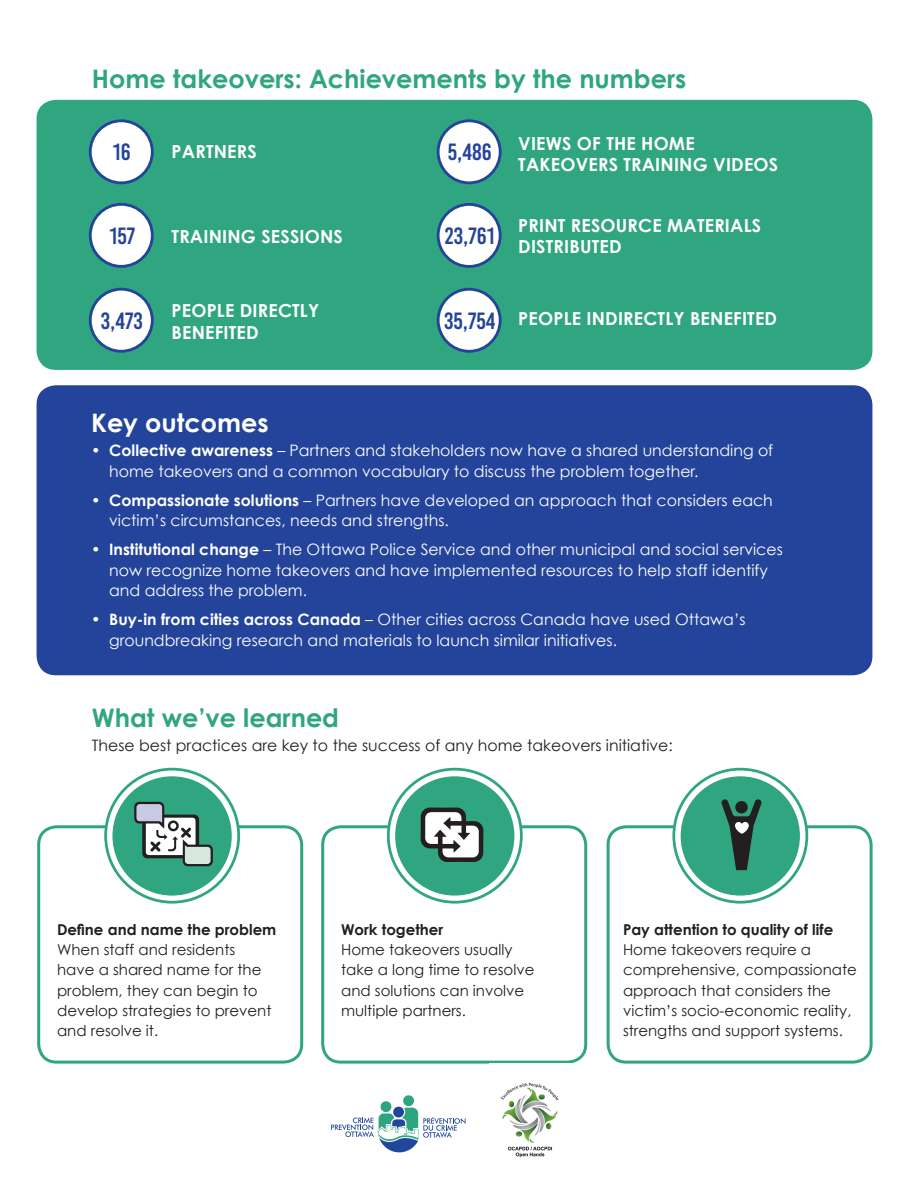
<style>
.page{position:relative;width:918px;height:1188px;background:#fff}
.page>*{position:absolute;margin:0;border:0;box-sizing:border-box;transform-origin:0 0}
.t1{font:700 25.5px "Century Gothic";color:#2fa67f}
.t2{font:700 25.5px "Century Gothic";color:#fff}
.t3{font:23.55px "Bebas Kai";color:#23449a}
.t4{font:700 18px/21.6px "Century Gothic";letter-spacing:.01em;color:#fff}
.t5{font:15.75px/20.2px "Century Gothic";color:#fff}
.t6{font:15.75px "Century Gothic";color:#231f20}
.t7{font:15px/20.2px "Century Gothic";color:#231f20}
.t8{font:700 15px "Century Gothic";color:#231f20}
.s1{font-weight:700}
</style>
<div class="page">
<div style="left:37px;top:825px;width:266px;height:239px;border:3px solid #2fa67f;border-radius:18px"></div>
<div style="left:321px;top:825px;width:266px;height:239px;border:3px solid #2fa67f;border-radius:18px"></div>
<div style="left:607px;top:825px;width:266px;height:239px;border:3px solid #2fa67f;border-radius:18px"></div>
<div style="left:37px;top:385px;width:835px;height:290px;background:#23449a;border-radius:19px"></div>
<div style="left:37px;top:100px;width:835px;height:270px;background:#2fa67f;border-radius:19px"></div>
<div style="left:90px;top:121px;width:62px;height:62px;background:#fff;border-radius:50%"></div>
<div style="left:89px;top:119px;width:65px;height:65px;border:3px solid #23449a;border-radius:50%"></div>
<div style="left:438px;top:121px;width:62px;height:62px;background:#fff;border-radius:50%"></div>
<div style="left:437px;top:119px;width:65px;height:65px;border:3px solid #23449a;border-radius:50%"></div>
<div style="left:90px;top:204px;width:62px;height:62px;background:#fff;border-radius:50%"></div>
<div style="left:89px;top:203px;width:65px;height:65px;border:3px solid #23449a;border-radius:50%"></div>
<div style="left:438px;top:204px;width:62px;height:62px;background:#fff;border-radius:50%"></div>
<div style="left:437px;top:203px;width:65px;height:65px;border:3px solid #23449a;border-radius:50%"></div>
<div style="left:90px;top:289px;width:62px;height:62px;background:#fff;border-radius:50%"></div>
<div style="left:89px;top:288px;width:65px;height:65px;border:3px solid #23449a;border-radius:50%"></div>
<div style="left:438px;top:289px;width:62px;height:62px;background:#fff;border-radius:50%"></div>
<div style="left:437px;top:288px;width:65px;height:65px;border:3px solid #23449a;border-radius:50%"></div>
<svg style="left:106px;top:769px;width:133px;height:133px"></svg>
<div style="left:104px;top:768px;width:136px;height:136px;border:3px solid #2fa67f;border-radius:50%"></div>
<div style="left:112px;top:776px;width:120px;height:120px;background:#2fa67f;border-radius:50%"></div>
<svg style="left:134px;top:802px;width:79px;height:64px"></svg>
<svg style="left:388px;top:769px;width:133px;height:133px"></svg>
<div style="left:387px;top:768px;width:136px;height:136px;border:3px solid #2fa67f;border-radius:50%"></div>
<div style="left:395px;top:776px;width:119px;height:120px;background:#2fa67f;border-radius:50%"></div>
<svg style="left:674px;top:769px;width:133px;height:133px"></svg>
<div style="left:672px;top:768px;width:136px;height:136px;border:3px solid #2fa67f;border-radius:50%"></div>
<div style="left:681px;top:776px;width:119px;height:120px;background:#2fa67f;border-radius:50%"></div>
<svg style="left:722px;top:799px;width:40px;height:71px"></svg>
<svg style="left:421px;top:808px;width:62px;height:54px"></svg>
<svg style="left:331px;top:1095px;width:135px;height:57px"></svg>
<img style="left:500px;top:1082px;width:59px;height:75px">
<p class="t1" style="left:92px;top:59px;width:596px">Home takeovers: Achievements by the numbers</p>
<p class="t4" style="left:172px;top:140px;width:87px">PARTNERS</p>
<p class="t4" style="left:518px;top:131px;width:261px">VIEWS OF THE HOME<br>TAKEOVERS TRAINING VIDEOS</p>
<p class="t3" style="left:113px;top:139px;width:19px">16</p>
<p class="t3" style="left:448px;top:139px;width:45px">5,486</p>
<p class="t4" style="left:172px;top:225px;width:173px">TRAINING SESSIONS</p>
<p class="t4" style="left:518px;top:214px;width:244px">PRINT RESOURCE MATERIALS<br>DISTRIBUTED</p>
<p class="t3" style="left:109px;top:223px;width:27px">157</p>
<p class="t3" style="left:445px;top:223px;width:51px">23,761</p>
<p class="t4" style="left:172px;top:299px;width:149px">PEOPLE DIRECTLY<br>BENEFITED</p>
<p class="t4" style="left:518px;top:307px;width:260px">PEOPLE INDIRECTLY BENEFITED</p>
<p class="t3" style="left:101px;top:308px;width:43px">3,473</p>
<p class="t3" style="left:444px;top:308px;width:53px">35,754</p>
<p class="t2" style="left:91px;top:403px;width:179px">Key outcomes</p>
<p class="t5" style="left:109px;top:440px;width:666px;text-indent:-18px">• <span class="s1">Collective awareness</span> – Partners and stakeholders now have a shared understanding of home takeovers and a common vocabulary to discuss the problem together.</p>
<p class="t5" style="left:109px;top:490px;width:665px;text-indent:-18px">• <span class="s1">Compassionate solutions</span> – Partners have developed an approach that considers each victim’s circumstances, needs and strengths.</p>
<p class="t5" style="left:109px;top:539px;width:675px;text-indent:-18px">• <span class="s1">Institutional change</span> – The Ottawa Police Service and other municipal and social services now recognize home takeovers and have implemented resources to help staff identify and address the problem.</p>
<p class="t5" style="left:109px;top:609px;width:638px;line-height:21px;text-indent:-18px">• <span class="s1">Buy-in from cities across Canada</span> – Other cities across Canada have used Ottawa’s groundbreaking research and materials to launch similar initiatives.</p>
<p class="t1" style="left:92px;top:698px;width:249px">What we’ve learned</p>
<p class="t6" style="left:92px;top:734px;width:583px">These best practices are key to the success of any home takeovers initiative:</p>
<p class="t8" style="left:57px;top:918px;width:221px">Define and name the problem</p>
<p class="t7" style="left:57px;top:939px;width:216px">When staff and residents have a shared name for the problem, they can begin to develop strategies to prevent and resolve it.</p>
<p class="t8" style="left:341px;top:918px;width:104px">Work together</p>
<p class="t7" style="left:341px;top:939px;width:195px">Home takeovers usually take a long time to resolve and solutions can involve multiple partners.</p>
<p class="t8" style="left:623px;top:918px;width:212px">Pay attention to quality of life</p>
<p class="t7" style="left:623px;top:939px;width:235px">Home takeovers require a comprehensive, compassionate approach that considers the victim’s socio-economic reality, strengths and support systems.</p>
</div>
